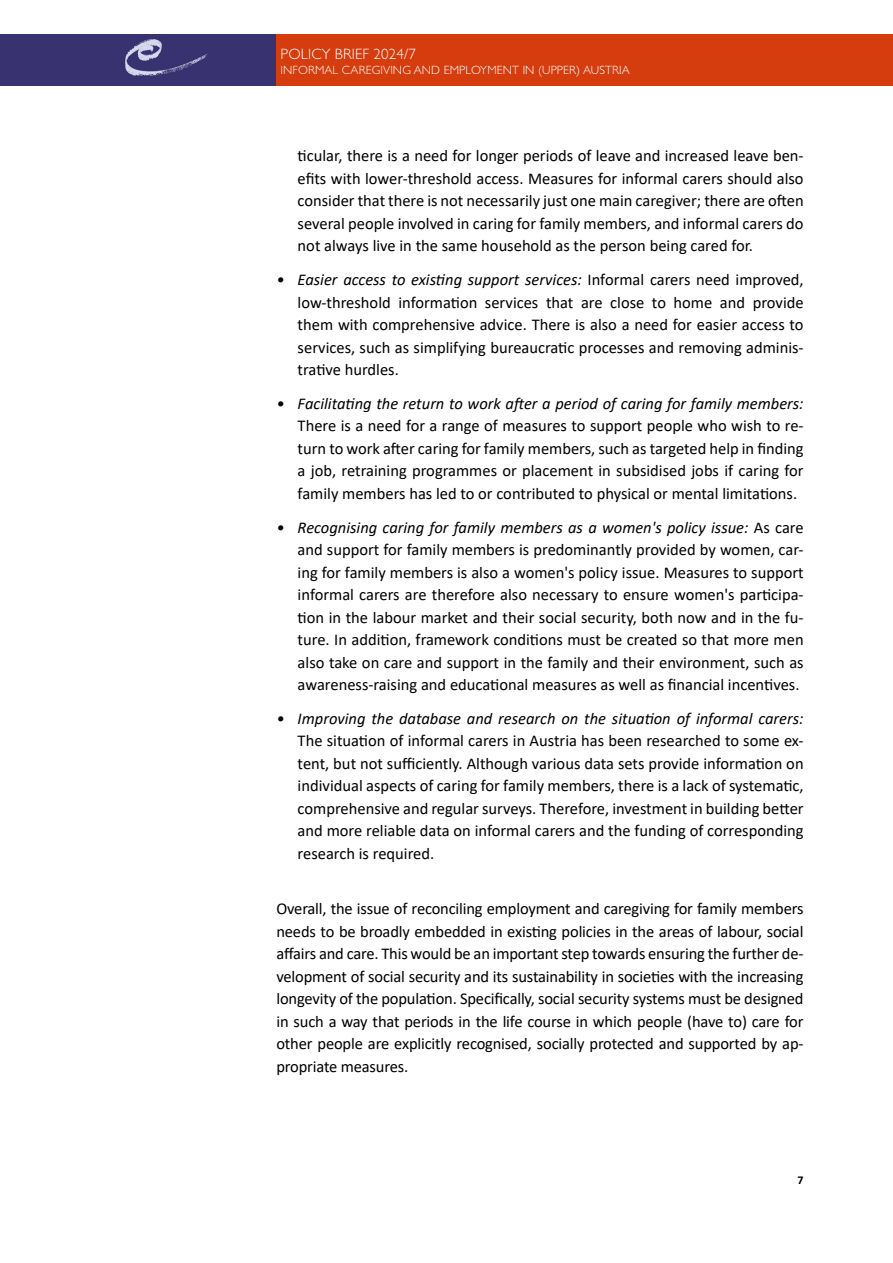
<style>
.page{position:relative;width:893px;height:1263px;background:#fff}
.page>*{position:absolute;margin:0;border:0;box-sizing:border-box;transform-origin:0 0}
.t1{font:16.5px/22.5px "Calibri";color:#000;text-align:justify}
.t2{font:italic 16.5px "Calibri";color:#000}
.t3{font:300 15px "Gill Sans Std";letter-spacing:.01em;color:#fff}
.t4{font:300 12px "Gill Sans Std";letter-spacing:.01em;color:#fff}
.t5{font:700 12px "Calibri";color:#000}
.s1{font-style:italic}
</style>
<div class="page">
<div style="left:0;top:34px;width:276px;height:51px;background:#383270"></div>
<div style="left:276px;top:34px;width:617px;height:51px;background:#d53d0e"></div>
<p class="t3" style="left:281px;top:45px;width:137px">POLICY BRIEF 2024/7</p>
<p class="t4" style="left:281px;top:63px;width:351px">INFORMAL CAREGIVING AND EMPLOYMENT IN (UPPER) AUSTRIA</p>
<p class="t1" style="left:298px;top:144px;width:507px">ticular, there is a need for longer periods of leave and increased leave ben&shy;efits with lower-threshold access. Measures for informal carers should also consider that there is not necessarily just one main caregiver; there are often several people involved in caring for family members, and informal carers do not always live in the same household as the person being cared for.</p>
<p class="t1" style="left:298px;top:268px;width:507px;text-indent:-21px"><span class="s1">• Easier access to existing support services:</span> Informal carers need improved, low-threshold information services that are close to home and provide them with comprehensive advice. There is also a need for easier access to services, such as simplifying bureaucratic processes and removing adminis&shy;trative hurdles.</p>
<p class="t2" style="left:276px;top:392px;width:529px">• Facilitating the return to work after a period of caring for family members:</p>
<p class="t1" style="left:298px;top:414px;width:507px">There is a need for a range of measures to support people who wish to re&shy;turn to work after caring for family members, such as targeted help in finding a job, retraining programmes or placement in subsidised jobs if caring for family members has led to or contributed to physical or mental limitations.</p>
<p class="t1" style="left:298px;top:515px;width:507px;text-indent:-21px"><span class="s1">• Recognising caring for family members as a women's policy issue:</span> As care and support for family members is predominantly provided by women, car&shy;ing for family members is also a women's policy issue. Measures to support informal carers are therefore also necessary to ensure women's participa&shy;tion in the labour market and their social security, both now and in the fu&shy;ture. In addition, framework conditions must be created so that more men also take on care and support in the family and their environment, such as awareness-raising and educational measures as well as financial incentives.</p>
<p class="t2" style="left:276px;top:707px;width:529px">• Improving the database and research on the situation of informal carers:</p>
<p class="t1" style="left:298px;top:729px;width:507px">The situation of informal carers in Austria has been researched to some ex&shy;tent, but not sufficiently. Although various data sets provide information on individual aspects of caring for family members, there is a lack of systematic, comprehensive and regular surveys. Therefore, investment in building better and more reliable data on informal carers and the funding of corresponding research is required.</p>
<p class="t1" style="left:276px;top:897px;width:529px">Overall, the issue of reconciling employment and caregiving for family members needs to be broadly embedded in existing policies in the areas of labour, social affairs and care. This would be an important step towards ensuring the further de&shy;velopment of social security and its sustainability in societies with the increasing longevity of the population. Specifically, social security systems must be designed in such a way that periods in the life course in which people (have to) care for other people are explicitly recognised, socially protected and supported by ap&shy;propriate measures.</p>
<p class="t5" style="left:798px;top:1171px;width:8px">7</p>
</div>
